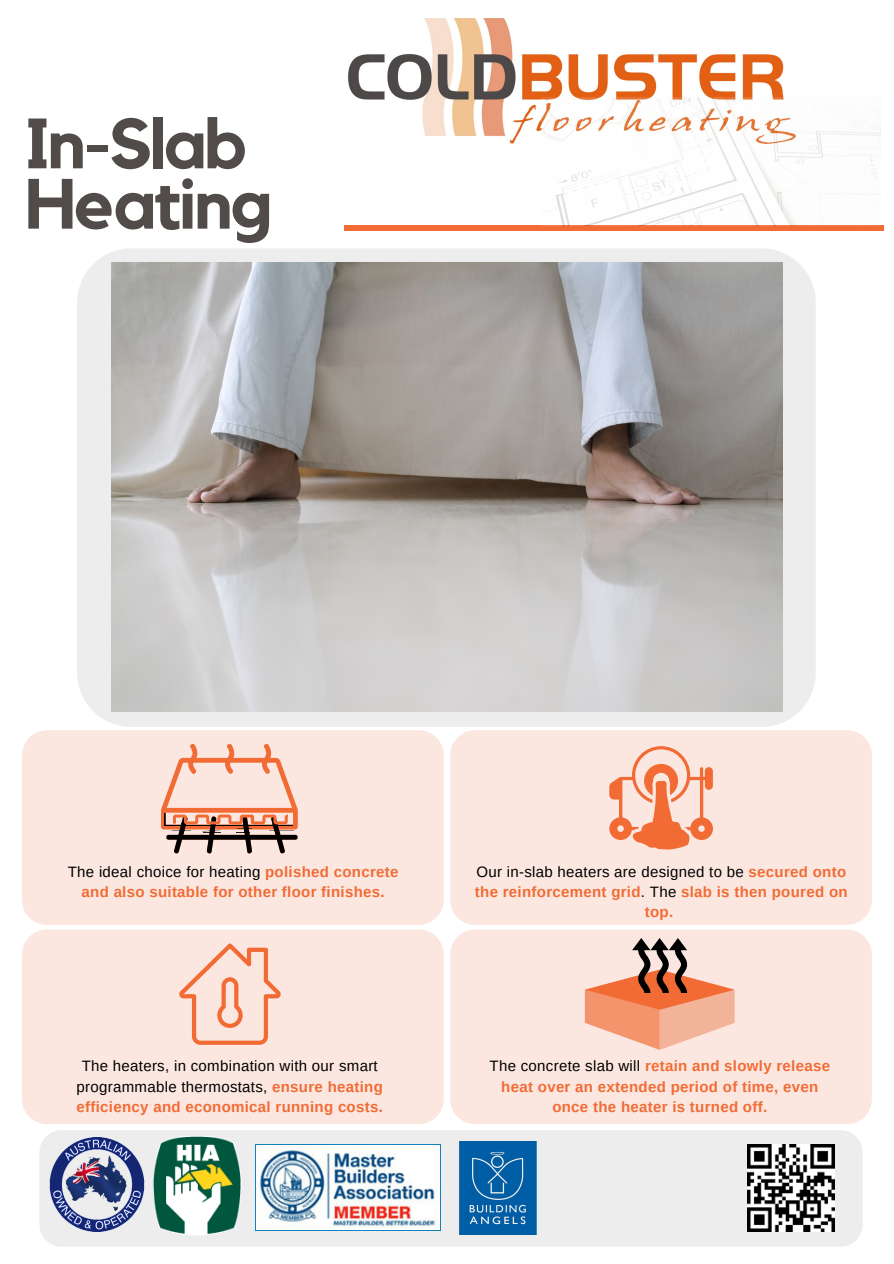
<style>
.page{position:relative;width:894px;height:1264px;background:#fff}
.page>*{position:absolute;margin:0;border:0;box-sizing:border-box;transform-origin:0 0}
.t1{font:700 70.2px "Kollektif";letter-spacing:-.03em;color:#514c4a}
.t2{font:700 15px/20.2px "Arimo";letter-spacing:.02em;color:#f26b35;text-align:center}
.t3{font:15px/20.2px "Arimo";letter-spacing:.02em;color:#000;text-align:center}
.s1{font-weight:700;color:#f26b35}
.s2{font-weight:400;color:#000}
</style>
<div class="page">
<div style="left:344px;top:225px;width:539px;height:6px;background:#f26b35"></div>
<img style="left:348px;top:18px;width:436px;height:125px">
<img style="left:541px;top:97px;width:339px;height:128px">
<div style="left:39px;top:1130px;width:823px;height:116px;background:#ededed;border-radius:22px"></div>
<img style="left:153px;top:1136px;width:89px;height:99px">
<img style="left:255px;top:1144px;width:185px;height:86px">
<img style="left:49px;top:1137px;width:96px;height:94px">
<img style="left:460px;top:1141px;width:76px;height:93px">
<img style="left:747px;top:1144px;width:87px;height:87px">
<div style="left:22px;top:730px;width:421px;height:195px;background:#fbe7df;border-radius:25px"></div>
<div style="left:77px;top:248px;width:738px;height:479px;background:#ededed;border-radius:54px"></div>
<div style="left:450px;top:730px;width:421px;height:195px;background:#fbe7df;border-radius:25px"></div>
<div style="left:22px;top:929px;width:421px;height:195px;background:#fbe7df;border-radius:25px"></div>
<svg style="left:179px;top:943px;width:101px;height:101px"></svg>
<div style="left:450px;top:929px;width:421px;height:195px;background:#fbe7df;border-radius:25px"></div>
<img style="left:112px;top:263px;width:670px;height:448px">
<svg style="left:161px;top:743px;width:137px;height:110px"></svg>
<svg style="left:609px;top:746px;width:103px;height:103px"></svg>
<svg style="left:584px;top:938px;width:150px;height:111px"></svg>
<p class="t1" style="left:25px;top:111px;width:222px">In-Slab</p>
<p class="t1" style="left:25px;top:172px;width:248px">Heating</p>
<p class="t3" style="left:68px;top:861px;width:332px">The ideal choice for heating <span class="s1">polished concrete</span></p>
<p class="t2" style="left:82px;top:881px;width:304px">and also suitable for other floor finishes.</p>
<p class="t3" style="left:77px;top:1056px;width:308px">The heaters, in combination with our smart programmable thermostats, <span class="s1">ensure heating efficiency and economical running costs.</span></p>
<p class="t2" style="left:475px;top:861px;width:374px"><span class="s2">Our in-slab heaters are designed to be</span> secured onto the reinforcement grid<span class="s2">. The</span> slab is then poured on top.</p>
<p class="t2" style="left:489px;top:1056px;width:342px"><span class="s2">The concrete slab will</span> retain and slowly release heat over an extended period of time, even once the heater is turned off.</p>
</div>
